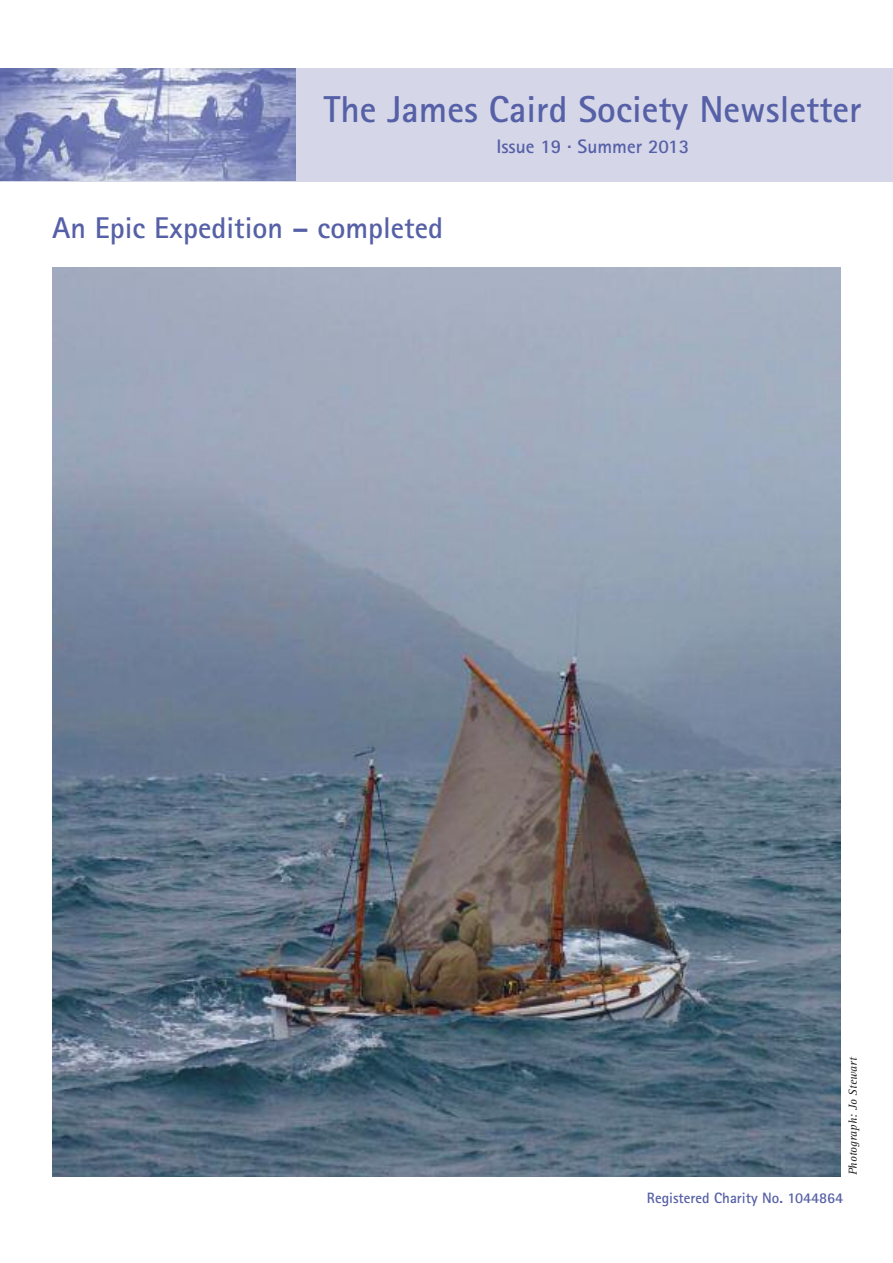
<style>
.page{position:relative;width:893px;height:1263px;background:#fff}
.page>*{position:absolute;margin:0;border:0;box-sizing:border-box;transform-origin:0 0}
.t1{font:700 37.5px "Rotis Sans Serif";color:#5660a6}
.t2{font:700 30px "Rotis Sans Serif";color:#5660a6}
.t3{font:700 19.5px "Rotis Sans Serif";color:#5660a6}
.t4{font:700 15px "Rotis Sans Serif";color:#5660a6}
.t5{font:italic 12px "Rotis Serif";color:#272526}
</style>
<div class="page">
<div style="left:0;top:68px;width:893px;height:113px;background:#d5d7e9"></div>
<img style="left:0;top:68px;width:296px;height:113px">
<img style="left:53px;top:267px;width:788px;height:909px">
<p class="t1" style="left:324px;top:96px;width:539px">The James Caird Society Newsletter</p>
<p class="t3" style="left:496px;top:140px;width:194px">Issue 19 · Summer 2013</p>
<p class="t2" style="left:52px;top:217px;width:393px">An Epic Expedition – completed</p>
<p class="t5" style="left:849px;top:1175px;width:120px;rotate:-90deg">Photograph: Jo Stewart</p>
<p class="t4" style="left:647px;top:1192px;width:198px">Registered Charity No. 1044864</p>
</div>
